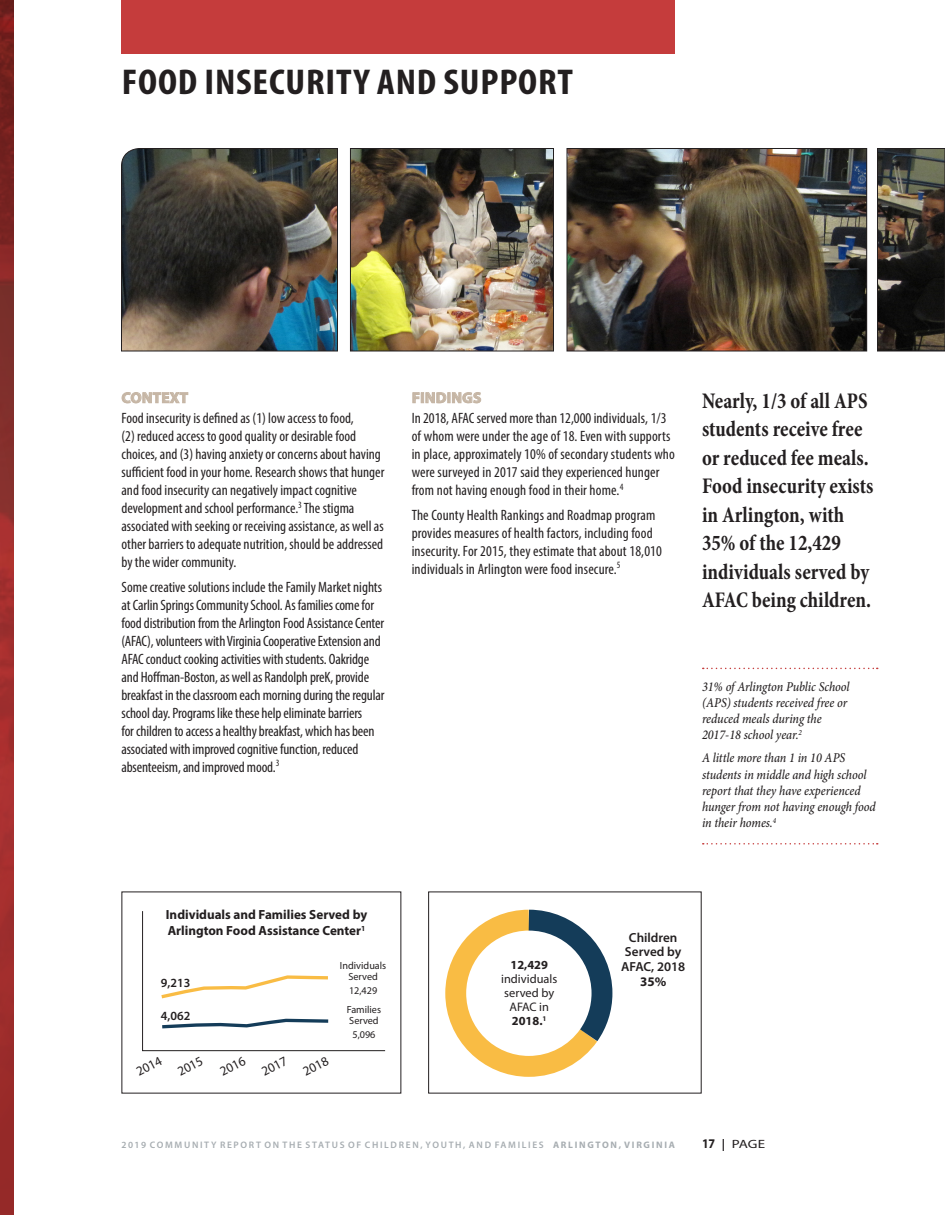
<style>
.page{position:relative;width:945px;height:1215px;background:#fff}
.page>*{position:absolute;margin:0;border:0;box-sizing:border-box;transform-origin:0 0}
.Section_Head{font:700 condensed 36px "Myriad Pro";letter-spacing:.02em;color:#231f20;scale:1.1 1}
.Sidebar-Fl__Left{font:700 condensed 22.5px/28.5px "Minion Pro";color:#231f20;scale:.9 1}
.Body_Text{font:condensed 15px/18px "Myriad Pro";color:#231f20}
.Header_1{font:700 15px "Myriad Pro";letter-spacing:.02em;color:#c6b6a5}
.Sidebar-Rule{font:italic 500 13.5px/16.2px "Minion Pro";letter-spacing:-.005em;color:#231f20;scale:.9 1}
.t1{font:700 13.35px/15.9px "Myriad Pro";color:#231f20}
.t2{font:600 13.2px/14.7px "Myriad Pro";color:#231f20;text-align:center}
.t3{font:13.2px "Myriad Pro";color:#231f20}
.t4{font:600 12.6px "Myriad Pro";color:#231f20}
.t5{font:12.45px/14px "Myriad Pro";color:#231f20;text-align:center}
.t6{font:12px "Myriad Pro";color:#231f20;scale:1.25 1}
.t7{font:10.35px/11.1px "Myriad Pro";color:#231f20;text-align:center}
.t8{font:600 9.45px "Myriad Pro";letter-spacing:.18em;color:#a7adb1}
.s1{font-weight:700}
.s2{font-weight:700;font-size:13.35px}
</style>
<div class="page">
<div style="left:122px;top:0;width:553px;height:54px;background:#c53c3c"></div>
<img style="left:569px;top:150px;width:296px;height:199px">
<div style="left:567px;top:148px;width:300px;height:203px;border:1px solid #231f20"></div>
<img style="left:121px;top:148px;width:217px;height:204px">
<img style="left:352px;top:150px;width:200px;height:199px">
<div style="left:350px;top:148px;width:204px;height:203px;border:1px solid #231f20"></div>
<img style="left:879px;top:150px;width:64px;height:199px">
<div style="left:877px;top:148px;width:68px;height:203px;border:1px solid #231f20"></div>
<svg style="left:122px;top:392px;width:66px;height:11px"></svg>
<img style="left:0;top:0;width:14px;height:1215px">
<svg style="left:413px;top:392px;width:68px;height:11px"></svg>
<svg style="left:703px;top:668px;width:175px;height:1px"></svg>
<svg style="left:703px;top:843px;width:175px;height:2px"></svg>
<svg style="left:142px;top:911px;width:244px;height:140px"></svg>
<svg style="left:445px;top:909px;width:168px;height:168px"></svg>
<p class="Section_Head" style="left:122px;top:60px;width:412px">FOOD INSECURITY AND SUPPORT</p>
<p class="Header_1" style="left:122px;top:388px;width:68px">CONTEXT</p>
<p class="Body_Text" style="left:121px;top:409px;width:264px">Food insecurity is defined as (1) low access to food,<br>(2) reduced access to good quality or desirable food choices, and (3) having anxiety or concerns about having sufficient food in your home. Research shows that hunger and food insecurity can negatively impact cognitive development and school performance.<sup>3</sup> The stigma associated with seeking or receiving assistance, as well as other barriers to adequate nutrition, should be addressed by the wider community.</p>
<p class="Body_Text" style="left:121px;top:578px;width:265px">Some creative solutions include the Family Market nights at Carlin Springs Community School. As families come for food distribution from the Arlington Food Assistance Center (AFAC), volunteers with Virginia Cooperative Extension and AFAC conduct cooking activities with students. Oakridge and Hoffman-Boston, as well as Randolph preK, provide breakfast in the classroom each morning during the regular school day. Programs like these help eliminate barriers<br>for children to access a healthy breakfast, which has been associated with improved cognitive function, reduced absenteeism, and improved mood.<sup>3</sup></p>
<p class="Header_1" style="left:412px;top:388px;width:71px">FINDINGS</p>
<p class="Body_Text" style="left:412px;top:409px;width:265px">In 2018, AFAC served more than 12,000 individuals, 1/3 of whom were under the age of 18. Even with supports in place, approximately 10% of secondary students who were surveyed in 2017 said they experienced hunger from not having enough food in their home.<sup>4</sup></p>
<p class="Body_Text" style="left:412px;top:506px;width:252px">The County Health Rankings and Roadmap program provides measures of health factors, including food insecurity. For 2015, they estimate that about 18,010 individuals in Arlington were food insecure.<sup>5</sup></p>
<p class="Sidebar-Fl__Left" style="left:702px;top:386px;width:192px">Nearly, 1/3 of all APS students receive free or reduced fee meals.<br>Food insecurity exists in Arlington, with<br>35% of the 12,429 individuals served by<br>AFAC being children.</p>
<p class="Sidebar-Rule" style="left:702px;top:678px;width:166px">31% of Arlington Public School (APS) students received free or reduced meals during the<br>2017-18 school year.<sup>2</sup></p>
<p class="Sidebar-Rule" style="left:702px;top:750px;width:195px">A little more than 1 in 10 APS students in middle and high school report that they have experienced hunger from not having enough food in their homes.<sup>4</sup></p>
<p class="t1" style="left:166px;top:907px;width:203px">Individuals and Families Served by<br>Arlington Food Assistance Center<sup>1</sup></p>
<p class="t4" style="left:161px;top:975px;width:31px">9,213</p>
<p class="t4" style="left:161px;top:1008px;width:31px">4,062</p>
<p class="t3" style="left:133px;top:1065px;width:28px;rotate:-28deg">2014</p>
<p class="t3" style="left:175px;top:1065px;width:28px;rotate:-28deg">2015</p>
<p class="t3" style="left:217px;top:1065px;width:28px;rotate:-28deg">2016</p>
<p class="t3" style="left:259px;top:1065px;width:28px;rotate:-28deg">2017</p>
<p class="t3" style="left:300px;top:1065px;width:28px;rotate:-28deg">2018</p>
<p class="t7" style="left:340px;top:959px;width:48px">Individuals<br>Served</p>
<p class="t7" style="left:347px;top:980px;width:36px;line-height:19.4px;text-align:left">12,429<br>Families</p>
<p class="t7" style="left:349px;top:1013px;width:31px;line-height:14.1px">Served<br>5,096</p>
<p class="t5" style="left:501px;top:958px;width:58px"><span class="s1">12,429 </span>individuals served by<br>AFAC in<br><span class="s1">2018.</span><sup>1</sup></p>
<p class="t2" style="left:621px;top:930px;width:65px">Children<br>Served by<br>AFAC, 2018<br><span class="s1">35%</span></p>
<p class="t8" style="left:122px;top:1139px;width:555px">2019 COMMUNITY REPORT ON THE STATUS OF CHILDREN, YOUTH, AND FAMILIES <span class="s1">ARLINGTON, VIRGINIA</span></p>
<p class="t6" style="left:702px;top:1136px;width:52px"><span class="s2">17</span> <span class="s1">|</span> PAGE</p>
</div>
